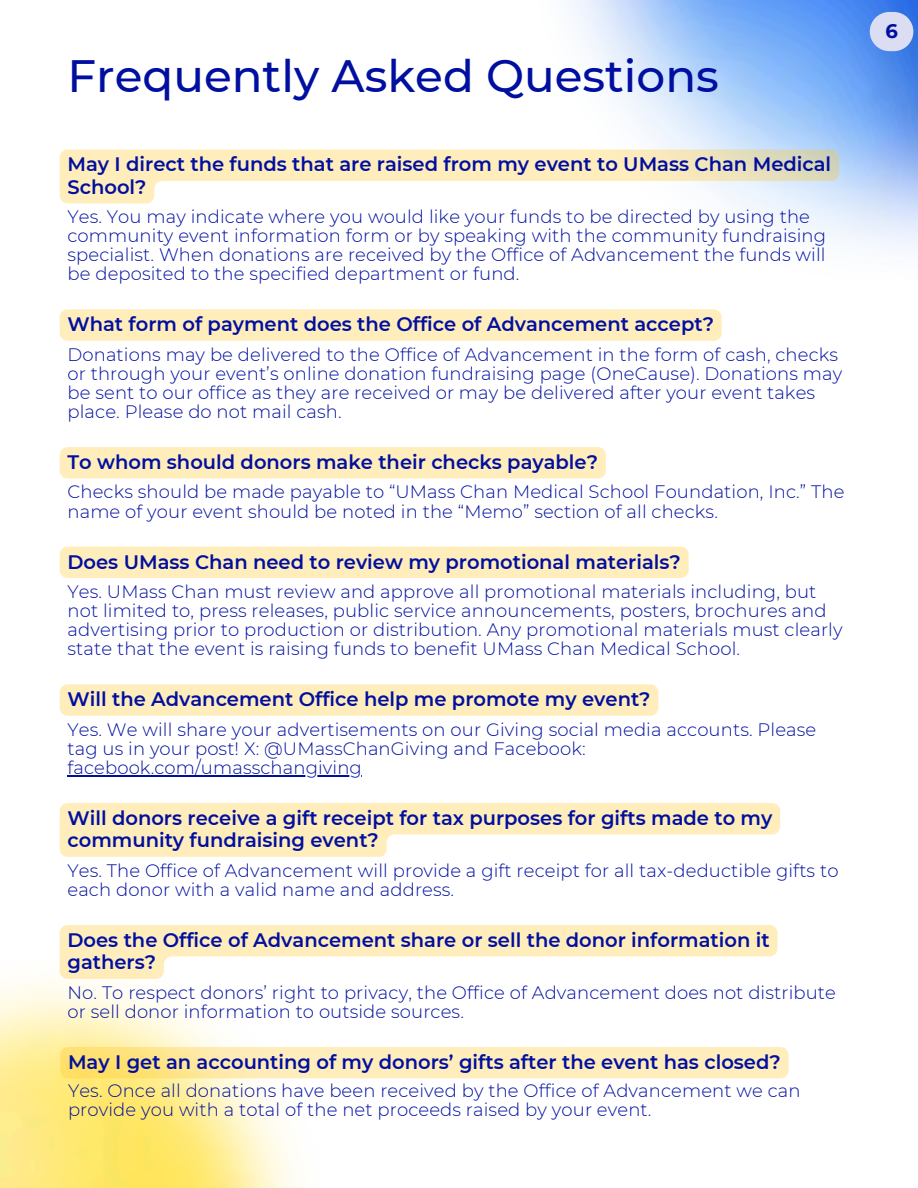
<style>
.page{position:relative;width:918px;height:1188px;background:#fff}
.page>*{position:absolute;margin:0;border:0;box-sizing:border-box;transform-origin:0 0}
.t1{font:500 45.3px "Montserrat";color:#000f9f}
.t2{font:600 19.5px/22.5px "Montserrat";color:#000f9f}
.t3{font:700 19.5px "Montserrat";color:#000f9f}
.t4{font:300 18px/19.2px "Montserrat";letter-spacing:.005em;color:#000f9f}
</style>
<div class="page">
<img style="left:0;top:960px;width:319px;height:228px">
<img style="left:459px;top:0;width:459px;height:250px">
<svg style="left:60px;top:150px;width:779px;height:53px"></svg>
<div style="left:60px;top:309px;width:662px;height:32px;background:#ffedbc;border-radius:8px"></div>
<div style="left:60px;top:447px;width:546px;height:32px;background:#ffedbc;border-radius:8px"></div>
<div style="left:60px;top:547px;width:629px;height:31px;background:#ffedbc;border-radius:8px"></div>
<div style="left:60px;top:684px;width:598px;height:32px;background:#ffedbc;border-radius:8px"></div>
<hr style="left:68px;top:775px;width:294px;height:1px;background:#000f9f">
<svg style="left:60px;top:925px;width:717px;height:54px"></svg>
<svg style="left:60px;top:803px;width:720px;height:54px"></svg>
<div style="left:60px;top:1047px;width:729px;height:31px;background:#ffc629;border-radius:8px;opacity:.31"></div>
<svg style="left:870px;top:12px;width:43px;height:39px;background:#becbf1"></svg>
<p class="t1" style="left:68px;top:48px;width:653px">Frequently Asked Questions</p>
<p class="t2" style="left:68px;top:153px;width:765px">May I direct the funds that are raised from my event to UMass Chan Medical<br>School?</p>
<h1 class="t4" style="left:68px;top:207px;width:760px">Yes. You may indicate where you would like your funds to be directed by using the community event information form or by speaking with the community fundraising specialist. When donations are received by the Office of Advancement the funds will be deposited to the specified department or fund.</h1>
<h2 class="t2" style="left:68px;top:313px;width:648px">What form of payment does the Office of Advancement accept?</h2>
<p class="t4" style="left:68px;top:345px;width:776px">Donations may be delivered to the Office of Advancement in the form of cash, checks or through your event’s online donation fundraising page (OneCause). Donations may be sent to our office as they are received or may be delivered after your event takes place. Please do not mail cash.</p>
<h2 class="t2" style="left:68px;top:451px;width:532px">To whom should donors make their checks payable?</h2>
<p class="t4" style="left:68px;top:482px;width:778px">Checks should be made payable to “UMass Chan Medical School Foundation, Inc.” The name of your event should be noted in the “Memo” section of all checks.</p>
<h2 class="t2" style="left:68px;top:550px;width:615px">Does UMass Chan need to review my promotional materials?</h2>
<p class="t4" style="left:68px;top:582px;width:777px">Yes. UMass Chan must review and approve all promotional materials including, but not limited to, press releases, public service announcements, posters, brochures and advertising prior to production or distribution. Any promotional materials must clearly state that the event is raising funds to benefit UMass Chan Medical School.</p>
<h2 class="t2" style="left:68px;top:688px;width:585px">Will the Advancement Office help me promote my event?</h2>
<p class="t4" style="left:68px;top:720px;width:750px">Yes. We will share your advertisements on our Giving social media accounts. Please tag us in your post! X: @UMassChanGiving and Facebook:</p>
<h2 class="t4" style="left:68px;top:758px;width:296px">facebook.com/umasschangiving</h2>
<p class="t2" style="left:68px;top:807px;width:706px">Will donors receive a gift receipt for tax purposes for gifts made to my community fundraising event?</p>
<h2 class="t4" style="left:68px;top:861px;width:773px">Yes. The Office of Advancement will provide a gift receipt for all tax-deductible gifts to each donor with a valid name and address.</h2>
<p class="t2" style="left:68px;top:929px;width:704px">Does the Office of Advancement share or sell the donor information it gathers?</p>
<h2 class="t4" style="left:68px;top:983px;width:770px">No. To respect donors’ right to privacy, the Office of Advancement does not distribute or sell donor information to outside sources.</h2>
<p class="t2" style="left:68px;top:1051px;width:714px">May I get an accounting of my donors’ gifts after the event has closed?</p>
<p class="t4" style="left:68px;top:1081px;width:734px">Yes. Once all donations have been received by the Office of Advancement we can provide you with a total of the net proceeds raised by your event.</p>
<h2 class="t3" style="left:885px;top:19px;width:14px">6</h2>
</div>
